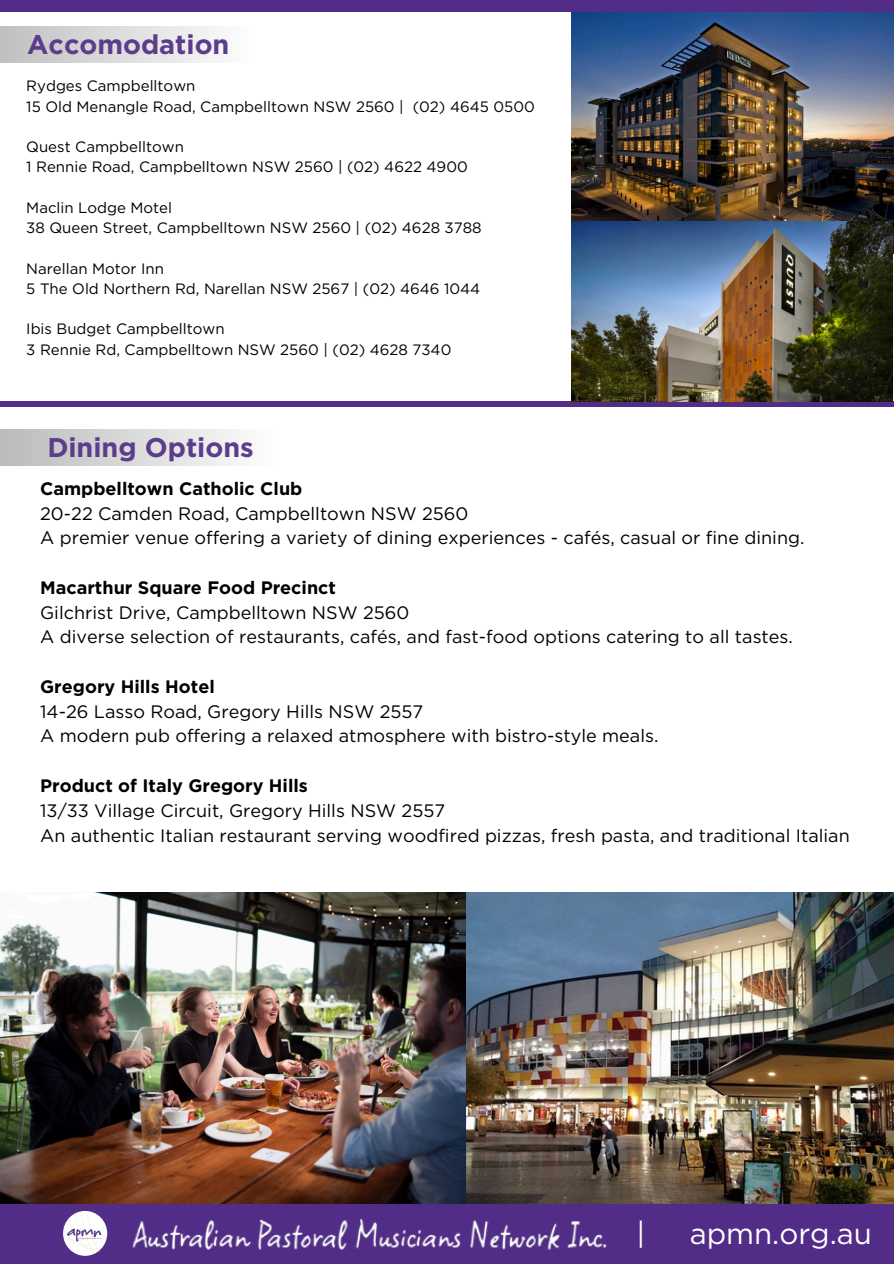
<style>
.page{position:relative;width:894px;height:1264px;background:#fff}
.page>*{position:absolute;margin:0;border:0;box-sizing:border-box;transform-origin:0 0}
.t1{font:29.4px "Gotham";color:#fff}
.t2{font:700 27px "Gotham";color:#5b3d8c}
.t3{font:18px/24.8px "Gotham";color:#000}
.t4{font:15px "Gotham";color:#000}
.s1{font-weight:700}
</style>
<div class="page">
<div style="left:0;top:1203px;width:893px;height:60px;background:#522d88"></div>
<img style="left:128px;top:1203px;width:487px;height:47px">
<div style="left:63px;top:1210px;width:44px;height:45px;background:#fff;border-radius:50%"></div>
<img style="left:63px;top:1211px;width:42px;height:41px">
<div style="left:0;top:27px;width:255px;height:35px;background:linear-gradient(to right,#c0c0c0,#fefefe)"></div>
<div style="left:0;top:401px;width:893px;height:6px;background:#522d88"></div>
<img style="left:571px;top:11px;width:321px;height:242px">
<div style="left:0;top:0;width:893px;height:11px;background:#522d88"></div>
<img style="left:571px;top:221px;width:320px;height:180px">
<div style="left:0;top:429px;width:277px;height:36px;background:linear-gradient(to right,#bababa,#fefefe)"></div>
<img style="left:465px;top:892px;width:427px;height:311px">
<img style="left:0;top:892px;width:465px;height:311px">
<p class="t2" style="left:27px;top:28px;width:203px">Accomodation</p>
<p class="t4" style="left:26px;top:77px;width:171px">Rydges Campbelltown</p>
<p class="t4" style="left:26px;top:97px;width:510px">15 Old Menangle Road, Campbelltown NSW 2560 | (02) 4645 0500</p>
<p class="t4" style="left:26px;top:138px;width:159px">Quest Campbelltown</p>
<p class="t4" style="left:26px;top:158px;width:443px">1 Rennie Road, Campbelltown NSW 2560 | (02) 4622 4900</p>
<p class="t4" style="left:26px;top:198px;width:147px">Maclin Lodge Motel</p>
<p class="t4" style="left:26px;top:219px;width:456px">38 Queen Street, Campbelltown NSW 2560 | (02) 4628 3788</p>
<p class="t4" style="left:26px;top:259px;width:139px">Narellan Motor Inn</p>
<h1 class="t4" style="left:26px;top:279px;width:455px">5 The Old Northern Rd, Narellan NSW 2567 | (02) 4646 1044</h1>
<h3 class="t4" style="left:26px;top:320px;width:200px">Ibis Budget Campbelltown</h3>
<h3 class="t4" style="left:26px;top:340px;width:426px">3 Rennie Rd, Campbelltown NSW 2560 | (02) 4628 7340</h3>
<h3 class="t2" style="left:47px;top:431px;width:208px">Dining Options</h3>
<h1 class="t3" style="left:40px;top:476px;width:765px"><span class="s1">Campbelltown Catholic Club<br></span>20-22 Camden Road, Campbelltown NSW 2560<br>A premier venue offering a variety of dining experiences - cafés, casual or fine dining.</h1>
<p class="t3" style="left:40px;top:575px;width:754px"><span class="s1">Macarthur Square Food Precinct<br></span>Gilchrist Drive, Campbelltown NSW 2560<br>A diverse selection of restaurants, cafés, and fast-food options catering to all tastes.</p>
<p class="t3" style="left:40px;top:674px;width:619px"><span class="s1">Gregory Hills Hotel<br></span>14-26 Lasso Road, Gregory Hills NSW 2557<br>A modern pub offering a relaxed atmosphere with bistro-style meals.</p>
<p class="t3" style="left:40px;top:773px;width:810px"><span class="s1">Product of Italy Gregory Hills<br></span>13/33 Village Circuit, Gregory Hills NSW 2557<br>An authentic Italian restaurant serving woodfired pizzas, fresh pasta, and traditional Italian</p>
<p class="t1" style="left:636px;top:1215px;width:10px">|</p>
<p class="t1" style="left:689px;top:1215px;width:184px">apmn.org.au</p>
</div>
